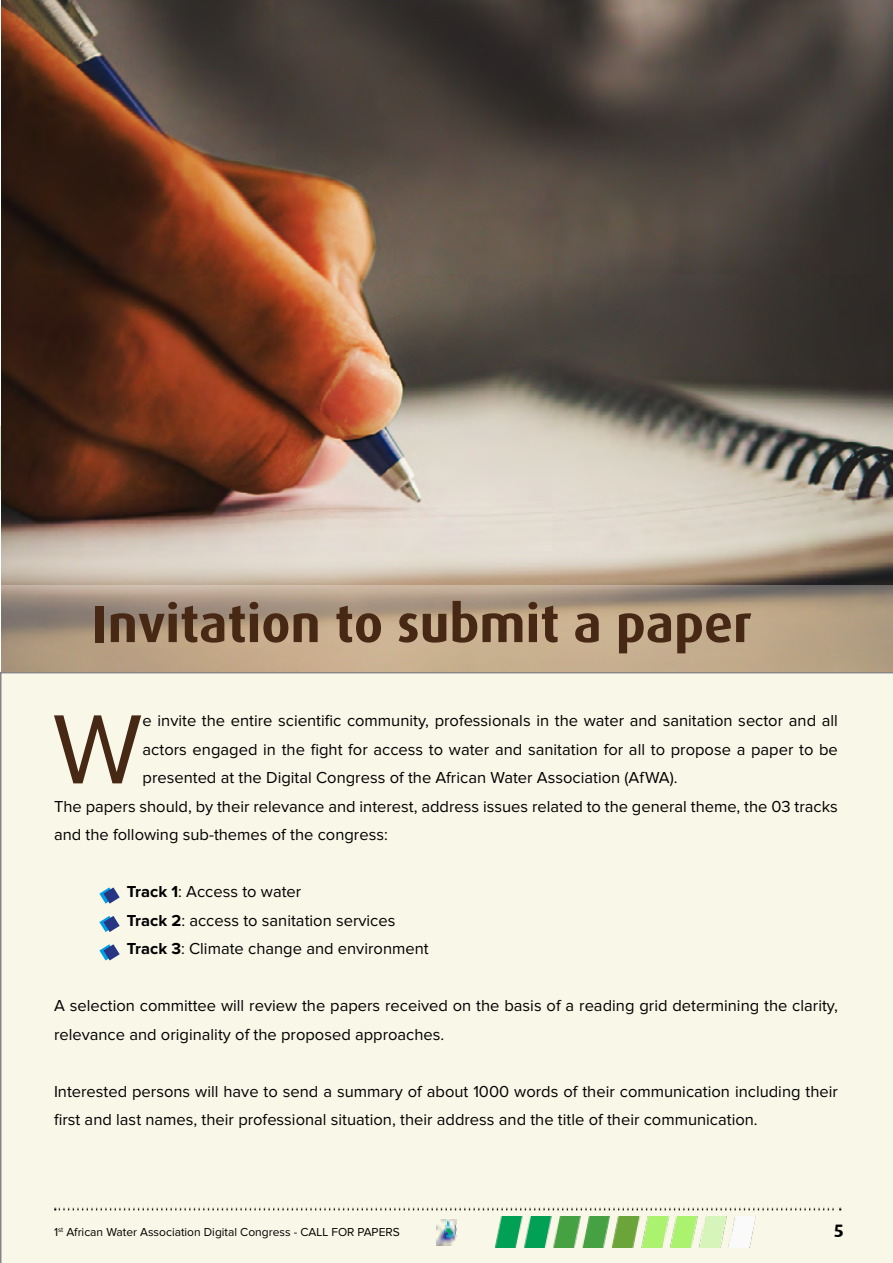
<style>
.page{position:relative;width:893px;height:1263px;background:#fff}
.page>*{position:absolute;margin:0;border:0;box-sizing:border-box;transform-origin:0 0}
.t1{font:102px "Proxima Nova";color:#472815}
.t2{font:700 52.5px "Dax";color:#472815}
.t3{font:700 18px "Dax";color:#000}
.t4{font:16.5px/28.5px "Proxima Nova";color:#000}
.t5{font:12px "Proxima Nova";color:#000}
.s1{font-weight:700}
</style>
<div class="page">
<img style="left:0;top:0;width:1px;height:1263px">
<div style="left:0;top:672px;width:893px;height:591px;background:#f9f7e8"></div>
<img style="left:2px;top:0;width:891px;height:585px">
<svg style="left:2px;top:585px;width:891px;height:87px;background:#b7a187"></svg>
<svg style="left:99px;top:887px;width:21px;height:17px"></svg>
<svg style="left:99px;top:916px;width:21px;height:16px"></svg>
<svg style="left:99px;top:944px;width:21px;height:16px"></svg>
<img style="left:495px;top:1217px;width:262px;height:30px">
<img style="left:436px;top:1219px;width:20px;height:26px">
<svg style="left:55px;top:1207px;width:786px;height:3px;background:#d3d1c3"></svg>
<h2 class="t2" style="left:92px;top:594px;width:661px">Invitation to submit a paper</h2>
<h1 class="t1" style="left:53px;top:703px;width:92px">W</h1>
<p class="t4" style="left:143px;top:707px;width:697px">e invite the entire scientific community, professionals in the water and sanitation sector and all</p>
<p class="t4" style="left:143px;top:736px;width:697px">actors engaged in the fight for access to water and sanitation for all to propose a paper to be</p>
<p class="t4" style="left:143px;top:764px;width:536px">presented at the Digital Congress of the African Water Association (AfWA).</p>
<p class="t4" style="left:54px;top:793px;width:785px">The papers should, by their relevance and interest, address issues related to the general theme, the 03 tracks</p>
<p class="t4" style="left:54px;top:821px;width:335px">and the following sub-themes of the congress:</p>
<p class="t4" style="left:108px;top:878px;width:195px">• <span class="s1">Track 1</span>: Access to water</p>
<p class="t4" style="left:108px;top:907px;width:289px">• <span class="s1">Track 2</span>: access to sanitation services</p>
<p class="t4" style="left:108px;top:935px;width:322px">• <span class="s1">Track 3</span>: Climate change and environment</p>
<p class="t4" style="left:54px;top:992px;width:785px">A selection committee will review the papers received on the basis of a reading grid determining the clarity, relevance and originality of the proposed approaches.</p>
<p class="t4" style="left:54px;top:1078px;width:785px">Interested persons will have to send a summary of about 1000 words of their communication including their first and last names, their professional situation, their address and the title of their communication.</p>
<p class="t5" style="left:54px;top:1227px;width:347px">1<sup>st</sup> African Water Association Digital Congress - CALL FOR PAPERS</p>
<p class="t3" style="left:834px;top:1220px;width:12px">5</p>
</div>
